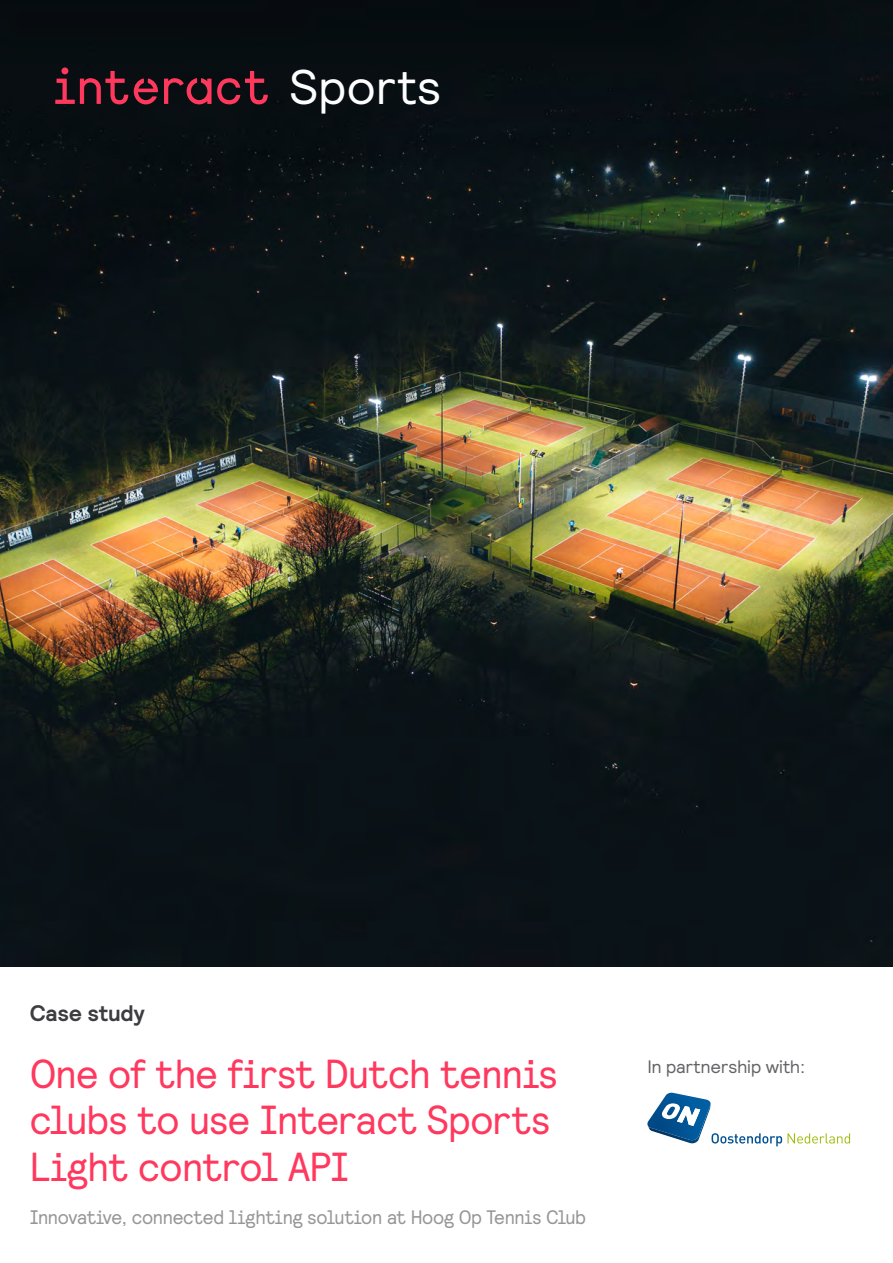
<style>
.page{position:relative;width:893px;height:1263px;background:#fff}
.page>*{position:absolute;margin:0;border:0;box-sizing:border-box;transform-origin:0 0}
.t1{font:48.6px "Signify Relative";letter-spacing:-.005em;color:#fff}
.t2{font:40.5px/46.5px "Signify Relative Faux";letter-spacing:-.015em;color:#ff385e}
.t3{font:700 22.5px "Signify Relative";letter-spacing:-.005em;color:#3c3c41}
.t4{font:19.5px "Signify Relative Faux";letter-spacing:-.02em;color:#969696}
.t5{font:18px "Signify Relative";letter-spacing:-.02em;color:#636367}
</style>
<div class="page">
<img style="left:0;top:0;width:893px;height:966px">
<svg style="left:55px;top:67px;width:213px;height:37px;background:#481925"></svg>
<svg style="left:647px;top:1093px;width:203px;height:53px"></svg>
<p class="t1" style="left:289px;top:56px;width:153px">Sports</p>
<p class="t3" style="left:30px;top:998px;width:117px">Case study</p>
<p class="t2" style="left:30px;top:1049px;width:529px">One of the first Dutch tennis clubs to use Interact Sports<br>Light control API</p>
<p class="t4" style="left:30px;top:1205px;width:558px">Innovative, connected lighting solution at Hoog Op Tennis Club</p>
<p class="t5" style="left:647px;top:1055px;width:159px">In partnership with:</p>
</div>
